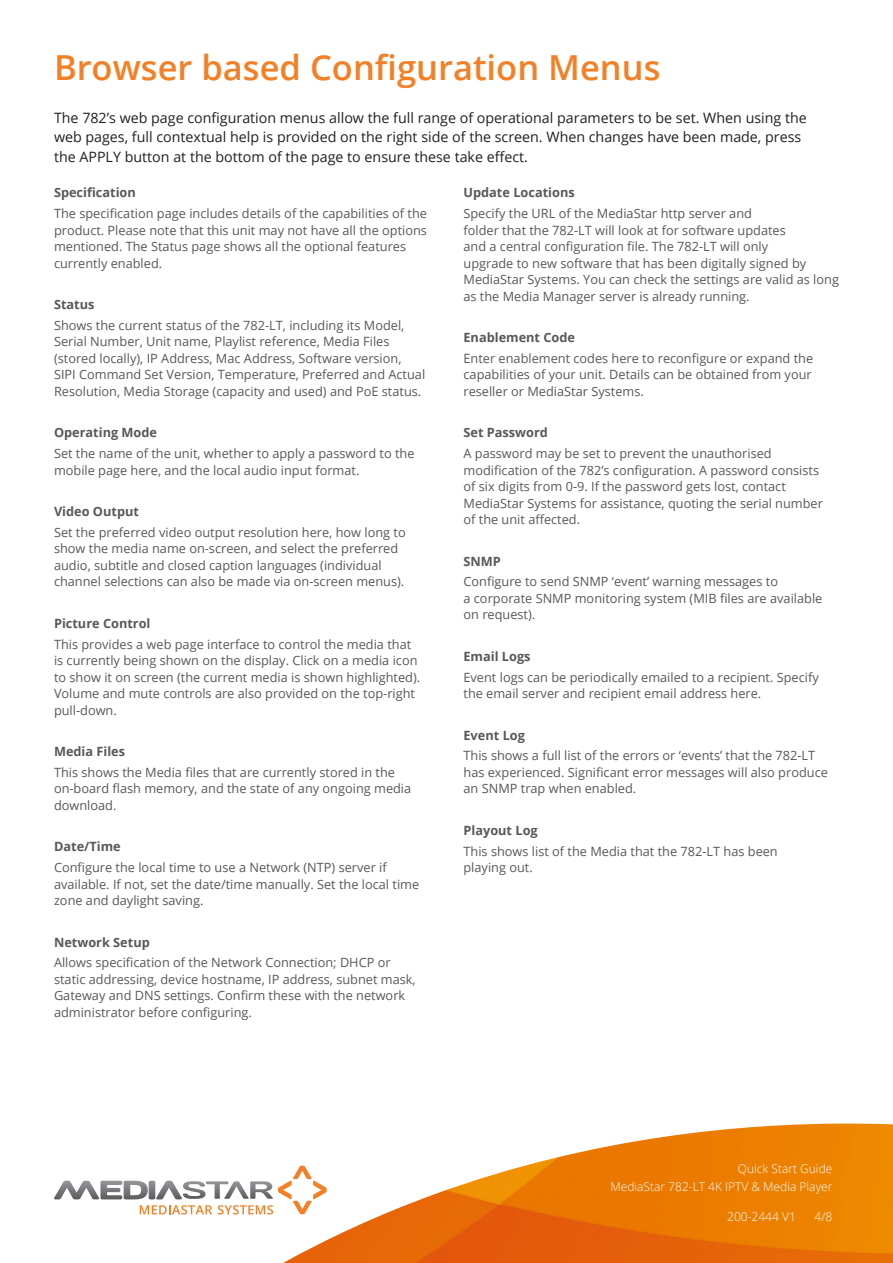
<style>
.page{position:relative;width:893px;height:1263px;background:#fff}
.page>*{position:absolute;margin:0;border:0;box-sizing:border-box;transform-origin:0 0}
.t1{font:600 34.5px "Open Sans";color:#f48026}
.t2{font:14.25px "Open Sans";color:#231f20}
.t3{font:12.75px/16.5px "Open Sans";color:#57585a}
.t4{font:700 12.75px "Open Sans";color:#57585a}
.t5{font:300 12px "Open Sans";color:#fff}
</style>
<div class="page">
<img style="left:283px;top:1123px;width:610px;height:140px">
<svg style="left:54px;top:1165px;width:273px;height:49px"></svg>
<p class="t1" style="left:54px;top:44px;width:608px">Browser based Configuration Menus</p>
<p class="t2" style="left:54px;top:108px;width:754px">The 782’s web page configuration menus allow the full range of operational parameters to be set. When using the</p>
<p class="t2" style="left:54px;top:127px;width:749px">web pages, full contextual help is provided on the right side of the screen. When changes have been made, press</p>
<p class="t2" style="left:54px;top:147px;width:476px">the APPLY button at the bottom of the page to ensure these take effect.</p>
<p class="t4" style="left:54px;top:184px;width:83px">Specification</p>
<p class="t3" style="left:54px;top:205px;width:375px">The specification page includes details of the capabilities of the product. Please note that this unit may not have all the options mentioned. The Status page shows all the optional features currently enabled.</p>
<p class="t4" style="left:54px;top:295px;width:42px">Status</p>
<p class="t3" style="left:54px;top:317px;width:373px">Shows the current status of the 782-LT, including its Model, Serial Number, Unit name, Playlist reference, Media Files (stored locally), IP Address, Mac Address, Software version, SIPI Command Set Version, Temperature, Preferred and Actual Resolution, Media Storage (capacity and used) and PoE status.</p>
<p class="t4" style="left:54px;top:424px;width:105px">Operating Mode</p>
<p class="t3" style="left:54px;top:445px;width:362px">Set the name of the unit, whether to apply a password to the mobile page here, and the local audio input format.</p>
<p class="t4" style="left:54px;top:502px;width:87px">Video Output</p>
<p class="t3" style="left:54px;top:524px;width:353px">Set the preferred video output resolution here, how long to show the media name on-screen, and select the preferred audio, subtitle and closed caption languages (individual channel selections can also be made via on-screen menus).</p>
<p class="t4" style="left:54px;top:614px;width:98px">Picture Control</p>
<p class="t3" style="left:54px;top:635px;width:368px">This provides a web page interface to control the media that is currently being shown on the display. Click on a media icon to show it on screen (the current media is shown highlighted).<br>Volume and mute controls are also provided on the top-right pull-down.</p>
<p class="t4" style="left:54px;top:742px;width:73px">Media Files</p>
<p class="t3" style="left:54px;top:764px;width:359px">This shows the Media files that are currently stored in the on-board flash memory, and the state of any ongoing media download.</p>
<p class="t4" style="left:54px;top:838px;width:68px">Date/Time</p>
<p class="t3" style="left:54px;top:859px;width:367px">Configure the local time to use a Network (NTP) server if available. If not, set the date/time manually. Set the local time zone and daylight saving.</p>
<p class="t4" style="left:54px;top:933px;width:97px">Network Setup</p>
<p class="t3" style="left:54px;top:954px;width:363px">Allows specification of the Network Connection; DHCP or static addressing, device hostname, IP address, subnet mask, Gateway and DNS settings. Confirm these with the network administrator before configuring.</p>
<p class="t4" style="left:463px;top:184px;width:113px">Update Locations</p>
<p class="t3" style="left:463px;top:205px;width:377px">Specify the URL of the MediaStar http server and<br>folder that the 782-LT will look at for software updates<br>and a central configuration file. The 782-LT will only<br>upgrade to new software that has been digitally signed by MediaStar Systems. You can check the settings are valid as long as the Media Manager server is already running.</p>
<p class="t4" style="left:463px;top:328px;width:113px">Enablement Code</p>
<p class="t3" style="left:463px;top:350px;width:351px;text-align:justify">Enter enablement codes here to reconfigure or expand the capabilities of your unit. Details can be obtained from your reseller or MediaStar Systems.</p>
<p class="t4" style="left:463px;top:424px;width:86px">Set Password</p>
<p class="t3" style="left:463px;top:445px;width:361px">A password may be set to prevent the unauthorised modification of the 782’s configuration. A password consists of six digits from 0-9. If the password gets lost, contact MediaStar Systems for assistance, quoting the serial number of the unit affected.</p>
<p class="t4" style="left:463px;top:552px;width:39px">SNMP</p>
<p class="t3" style="left:463px;top:573px;width:360px">Configure to send SNMP ‘event’ warning messages to<br>a corporate SNMP monitoring system (MIB files are available on request).</p>
<p class="t4" style="left:463px;top:647px;width:69px">Email Logs</p>
<p class="t3" style="left:463px;top:668px;width:357px">Event logs can be periodically emailed to a recipient. Specify the email server and recipient email address here.</p>
<p class="t4" style="left:463px;top:726px;width:63px">Event Log</p>
<p class="t3" style="left:463px;top:747px;width:366px">This shows a full list of the errors or ‘events’ that the 782-LT has experienced. Significant error messages will also produce an SNMP trap when enabled.</p>
<p class="t4" style="left:463px;top:821px;width:76px">Playout Log</p>
<p class="t3" style="left:463px;top:842px;width:316px">This shows list of the Media that the 782-LT has been playing out.</p>
<p class="t5" style="left:738px;top:1160px;width:96px">Quick Start Guide</p>
<p class="t5" style="left:610px;top:1178px;width:223px">MediaStar 782-LT 4K IPTV &amp; Media Player</p>
<p class="t5" style="left:727px;top:1208px;width:70px">200-2444 V1</p>
<p class="t5" style="left:815px;top:1208px;width:19px">4/8</p>
</div>
